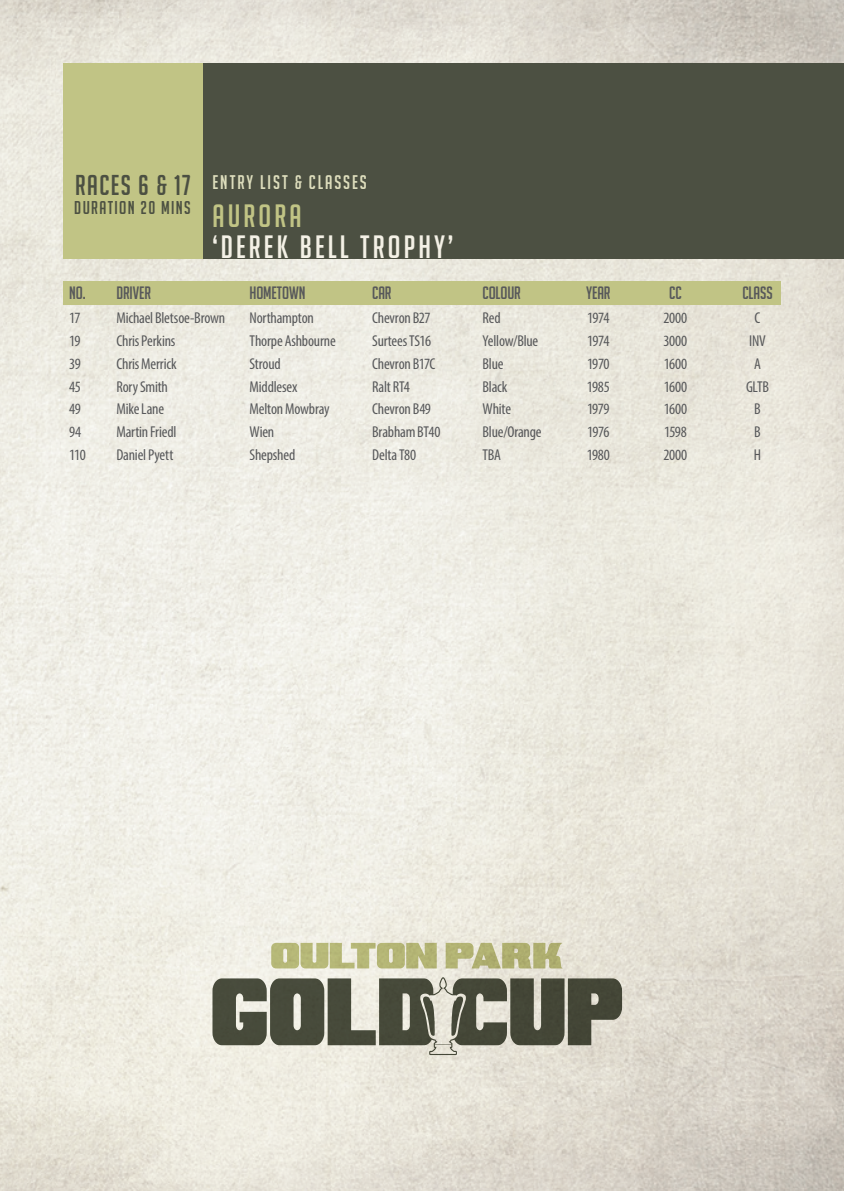
<style>
.page{position:relative;width:844px;height:1191px;background:#fff}
.page>*{position:absolute;margin:0;border:0;box-sizing:border-box;transform-origin:0 0}
.t1{font:31.5px "Big Noodle Titling";letter-spacing:.1em;color:#f4f1e6}
.t2{font:31.5px "Big Noodle Titling";letter-spacing:.1em;color:#c1c485}
.t3{font:28px "Big Noodle Titling";letter-spacing:.05em;color:#4c5042}
.t4{font:19.25px "Big Noodle Titling";letter-spacing:.1em;color:#dedebd}
.t5{font:18.03px "Big Noodle Titling";letter-spacing:.075em;color:#4c5042}
.t6{font:17.5px "Big Noodle Titling";letter-spacing:-.005em;color:#57585a}
.t7{font:condensed 15.75px "Myriad Pro";letter-spacing:-.015em;color:#57585a}
</style>
<div class="page">
<img style="left:0;top:0;width:843px;height:1191px">
<div style="left:63px;top:63px;width:780px;height:195px;background:#4c5042"></div>
<div style="left:63px;top:281px;width:717px;height:23px;background:#c1c485"></div>
<div style="left:63px;top:63px;width:139px;height:195px;background:#c1c485"></div>
<svg style="left:271px;top:943px;width:165px;height:25px;background:#c0c18c"></svg>
<svg style="left:445px;top:943px;width:117px;height:25px;background:#bcbb89"></svg>
<svg style="left:212px;top:977px;width:410px;height:78px;background:#828274"></svg>
<h2 class="t3" style="left:75px;top:170px;width:117px">RACES 6 &amp; 17</h2>
<p class="t5" style="left:74px;top:198px;width:118px">DURATION 20 MINS</p>
<p class="t4" style="left:212px;top:171px;width:156px">ENTRY LIST &amp; CLASSES</p>
<h1 class="t2" style="left:212px;top:199px;width:90px">AURORA</h1>
<h1 class="t1" style="left:212px;top:230px;width:242px">‘DEREK BELL TROPHY’</h1>
<p class="t6" style="left:69px;top:284px;width:83px">NO. DRIVER</p>
<p class="t6" style="left:249px;top:284px;width:57px">HOMETOWN</p>
<p class="t6" style="left:372px;top:284px;width:21px">CAR</p>
<p class="t6" style="left:482px;top:284px;width:40px">COLOUR</p>
<p class="t6" style="left:586px;top:284px;width:26px">YEAR</p>
<p class="t6" style="left:669px;top:284px;width:14px">CC</p>
<p class="t6" style="left:742px;top:284px;width:32px">CLASS</p>
<p class="t7" style="left:69px;top:308px;width:13px">17</p>
<p class="t7" style="left:116px;top:308px;width:110px">Michael Bletsoe-Brown</p>
<p class="t7" style="left:249px;top:308px;width:66px">Northampton</p>
<p class="t7" style="left:372px;top:308px;width:60px">Chevron B27</p>
<p class="t7" style="left:482px;top:308px;width:20px">Red</p>
<p class="t7" style="left:587px;top:308px;width:24px">1974</p>
<p class="t7" style="left:663px;top:308px;width:25px">2000</p>
<p class="t7" style="left:754px;top:308px;width:7px">C</p>
<p class="t7" style="left:69px;top:331px;width:13px">19</p>
<p class="t7" style="left:116px;top:331px;width:60px">Chris Perkins</p>
<p class="t7" style="left:249px;top:331px;width:88px">Thorpe Ashbourne</p>
<p class="t7" style="left:372px;top:331px;width:60px">Surtees TS16</p>
<p class="t7" style="left:482px;top:331px;width:57px">Yellow/Blue</p>
<p class="t7" style="left:587px;top:331px;width:24px">1974</p>
<p class="t7" style="left:663px;top:331px;width:25px">3000</p>
<p class="t7" style="left:749px;top:331px;width:18px">INV</p>
<p class="t7" style="left:69px;top:354px;width:13px">39</p>
<p class="t7" style="left:116px;top:354px;width:62px">Chris Merrick</p>
<p class="t7" style="left:249px;top:354px;width:33px">Stroud</p>
<p class="t7" style="left:372px;top:354px;width:65px">Chevron B17C</p>
<p class="t7" style="left:482px;top:354px;width:22px">Blue</p>
<p class="t7" style="left:587px;top:354px;width:24px">1970</p>
<p class="t7" style="left:663px;top:354px;width:25px">1600</p>
<p class="t7" style="left:754px;top:354px;width:8px">A</p>
<p class="t7" style="left:69px;top:377px;width:13px">45</p>
<p class="t7" style="left:116px;top:377px;width:53px">Rory Smith</p>
<p class="t7" style="left:249px;top:377px;width:49px">Middlesex</p>
<p class="t7" style="left:372px;top:377px;width:39px">Ralt RT4</p>
<p class="t7" style="left:482px;top:377px;width:26px">Black</p>
<p class="t7" style="left:586px;top:377px;width:24px">1985</p>
<p class="t7" style="left:663px;top:377px;width:25px">1600</p>
<p class="t7" style="left:745px;top:377px;width:25px">GLTB</p>
<p class="t7" style="left:69px;top:399px;width:13px">49</p>
<p class="t7" style="left:116px;top:399px;width:49px">Mike Lane</p>
<p class="t7" style="left:249px;top:399px;width:81px">Melton Mowbray</p>
<p class="t7" style="left:372px;top:399px;width:60px">Chevron B49</p>
<p class="t7" style="left:482px;top:399px;width:30px">White</p>
<p class="t7" style="left:587px;top:399px;width:24px">1979</p>
<p class="t7" style="left:663px;top:399px;width:25px">1600</p>
<p class="t7" style="left:754px;top:399px;width:8px">B</p>
<p class="t7" style="left:69px;top:422px;width:14px">94</p>
<p class="t7" style="left:116px;top:422px;width:61px">Martin Friedl</p>
<p class="t7" style="left:249px;top:422px;width:26px">Wien</p>
<p class="t7" style="left:372px;top:422px;width:70px">Brabham BT40</p>
<p class="t7" style="left:482px;top:422px;width:60px">Blue/Orange</p>
<p class="t7" style="left:587px;top:422px;width:24px">1976</p>
<p class="t7" style="left:663px;top:422px;width:24px">1598</p>
<p class="t7" style="left:754px;top:422px;width:8px">B</p>
<p class="t7" style="left:69px;top:445px;width:18px">110</p>
<p class="t7" style="left:116px;top:445px;width:58px">Daniel Pyett</p>
<p class="t7" style="left:249px;top:445px;width:47px">Shepshed</p>
<p class="t7" style="left:372px;top:445px;width:45px">Delta T80</p>
<p class="t7" style="left:482px;top:445px;width:20px">TBA</p>
<p class="t7" style="left:586px;top:445px;width:25px">1980</p>
<p class="t7" style="left:663px;top:445px;width:25px">2000</p>
<p class="t7" style="left:753px;top:445px;width:9px">H</p>
</div>
